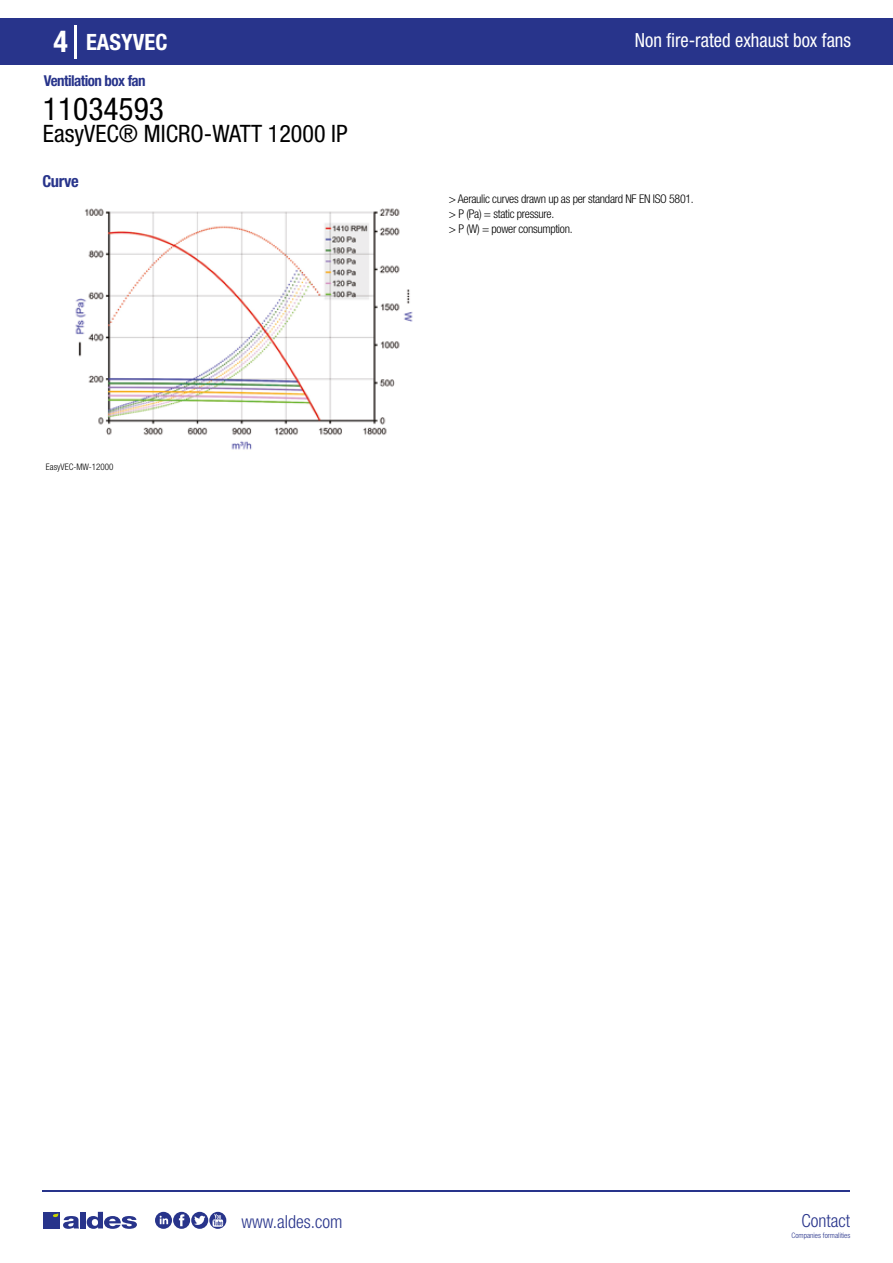
<style>
.page{position:relative;width:893px;height:1263px;background:#fff}
.page>*{position:absolute;margin:0;border:0;box-sizing:border-box;transform-origin:0 0}
.t1{font:condensed 31.5px "Helvetica Neue LT Std";color:#000}
.t2{font:700 condensed 30px "Helvetica Neue LT Std";color:#fff}
.t3{font:condensed 24px "Helvetica Neue LT Std";color:#000}
.t4{font:700 condensed 22.5px "Helvetica Neue LT Std";color:#fff}
.t5{font:condensed 19.5px "Helvetica Neue LT Std";color:#fff;scale:.95 1}
.t6{font:300 condensed 18px "Helvetica Neue";color:#28348b}
.t7{font:700 condensed 16.5px "Helvetica Neue LT Std";letter-spacing:-.025em;color:#28348b}
.t8{font:700 condensed 15px "Helvetica Neue LT Std";letter-spacing:-.035em;color:#28348b}
.t9{font:300 condensed 12px/15px "Helvetica Neue LT Std";letter-spacing:-.025em;color:#000}
.t10{font:300 condensed 9px "Helvetica Neue";color:#000}
.t11{font:300 condensed 7.5px "Helvetica Neue";color:#28348b}
</style>
<div class="page">
<div style="left:0;top:18px;width:893px;height:46px;background:#28348b"></div>
<hr style="left:74px;top:25px;width:2px;height:33px;background:#fff">
<hr style="left:43px;top:1190px;width:807px;height:1px;background:#28348b">
<svg style="left:155px;top:1212px;width:71px;height:17px"></svg>
<div style="left:43px;top:1212px;width:17px;height:16px;background:#28348b"></div>
<div style="left:80px;top:1212px;width:6px;height:16px;background:#28348b"></div>
<svg style="left:87px;top:1212px;width:50px;height:17px"></svg>
<svg style="left:53px;top:1213px;width:26px;height:16px"></svg>
<img style="left:75px;top:208px;width:338px;height:242px">
<h2 class="t2" style="left:54px;top:24px;width:16px">4</h2>
<h3 class="t4" style="left:86px;top:28px;width:83px">EASYVEC</h3>
<h3 class="t5" style="left:635px;top:29px;width:229px">Non fire-rated exhaust box fans</h3>
<p class="t8" style="left:44px;top:71px;width:103px">Ventilation box fan</p>
<h1 class="t1" style="left:43px;top:91px;width:122px">11034593</h1>
<h3 class="t3" style="left:43px;top:120px;width:306px">EasyVEC® MICRO-WATT 12000 IP</h3>
<h3 class="t7" style="left:43px;top:171px;width:38px">Curve</h3>
<p class="t10" style="left:46px;top:461px;width:69px">EasyVEC-MW-12000</p>
<p class="t9" style="left:449px;top:192px;width:246px">&gt; Aeraulic curves drawn up as per standard NF EN ISO 5801. &gt; P (Pa) = static pressure.<br>&gt; P (W) = power consumption.</p>
<h3 class="t6" style="left:241px;top:1211px;width:102px">www.aldes.com</h3>
<h3 class="t6" style="left:801px;top:1211px;width:50px">Contact</h3>
<p class="t11" style="left:791px;top:1230px;width:60px">Companies formalities</p>
</div>
